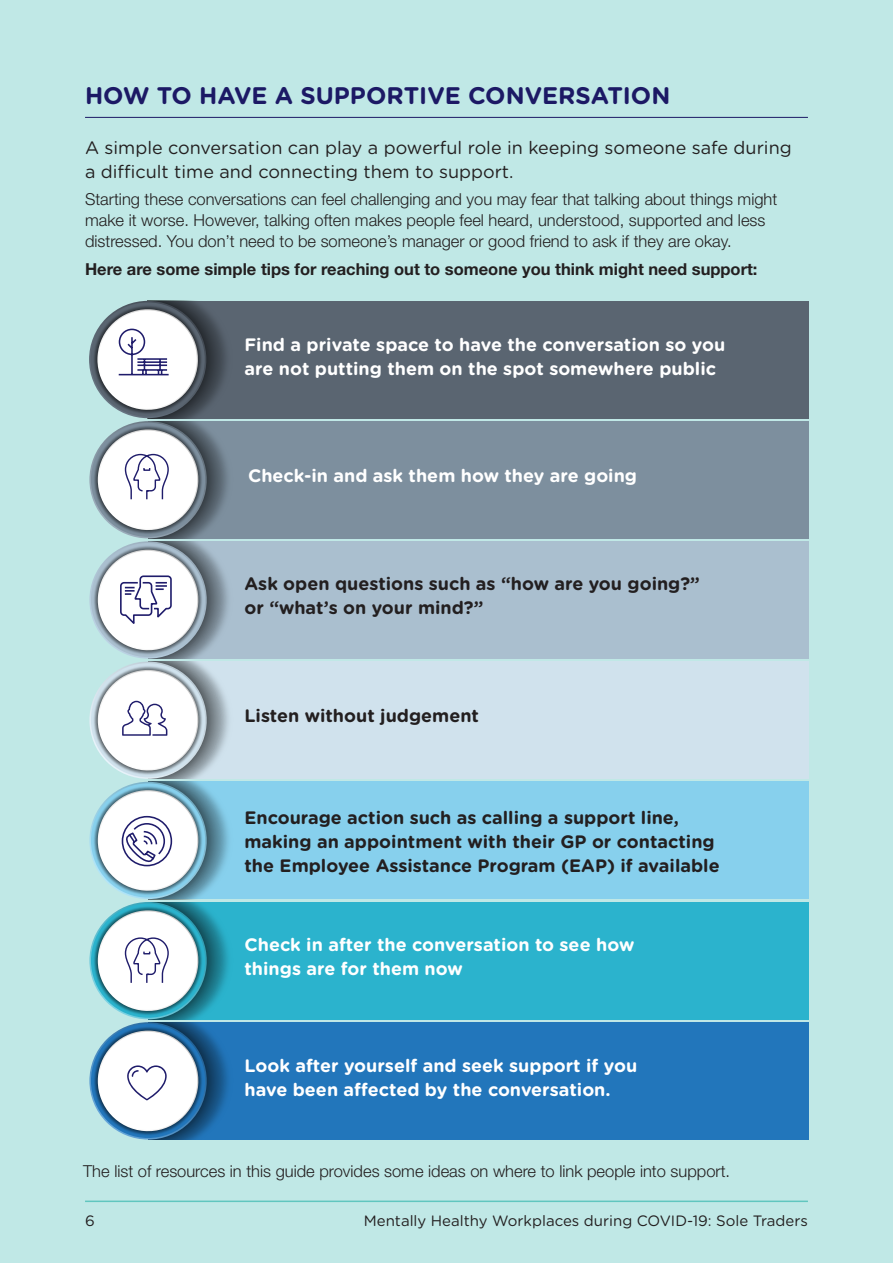
<style>
.page{position:relative;width:893px;height:1263px;background:#c0e8e6}
.page>*{position:absolute;margin:0;border:0;box-sizing:border-box;transform-origin:0 0}
.Heading_1{font:700 24px "Gotham Rounded";color:#1c1965}
.breakout{font:700 18px/24px "Gotham Rounded";color:#fff}
.breakout-2{font:700 18px/24px "Gotham Rounded";color:#231f20}
.breakout-3{font:18px/24px "Gotham Rounded";color:#231f20}
.t1{font:300 16.5px/21px "Helvetica Neue LT Std";color:#231f20}
.t2{font:700 16.5px "Helvetica Neue LT Std";color:#231f20}
.t3{font:15px "Gotham Rounded";color:#231f20}
</style>
<div class="page">
<hr style="left:85px;top:1200px;width:723px;height:2px;background:#61c6bf">
<hr style="left:85px;top:117px;width:723px;height:1px;background:#1c1965">
<div style="left:148px;top:661px;width:661px;height:118px;background:#d0e2ed"></div>
<div style="left:148px;top:782px;width:661px;height:117px;background:#87d0ed"></div>
<div style="left:148px;top:902px;width:661px;height:117px;background:#2bb3cd"></div>
<div style="left:148px;top:1022px;width:661px;height:117px;background:#2276bb"></div>
<div style="left:148px;top:541px;width:661px;height:118px;background:#aabfcf"></div>
<div style="left:148px;top:421px;width:661px;height:117px;background:#7d8f9e"></div>
<div style="left:148px;top:301px;width:661px;height:117px;background:#5a6571"></div>
<svg style="left:89px;top:300px;width:145px;height:840px"></svg>
<p class="Heading_1" style="left:85px;top:78px;width:587px">HOW TO HAVE A SUPPORTIVE CONVERSATION</p>
<p class="breakout-3" style="left:85px;top:135px;width:708px">A simple conversation can play a powerful role in keeping someone safe during a difficult time and connecting them to support.</p>
<p class="t1" style="left:85px;top:188px;width:694px">Starting these conversations can feel challenging and you may fear that talking about things might make it worse. However, talking often makes people feel heard, understood, supported and less distressed. You don’t need to be someone’s manager or good friend to ask if they are okay.</p>
<p class="t2" style="left:85px;top:258px;width:674px">Here are some simple tips for reaching out to someone you think might need support:</p>
<p class="breakout" style="left:244px;top:332px;width:482px">Find a private space to have the conversation so you are not putting them on the spot somewhere public</p>
<p class="breakout" style="left:248px;top:463px;width:390px">Check-in and ask them how they are going</p>
<p class="breakout-2" style="left:244px;top:571px;width:457px">Ask open questions such as “how are you going?” or “what’s on your mind?”</p>
<p class="breakout-2" style="left:244px;top:703px;width:236px">Listen without judgement</p>
<p class="breakout-2" style="left:244px;top:805px;width:477px">Encourage action such as calling a support line, making an appointment with their GP or contacting the Employee Assistance Program (EAP) if available</p>
<p class="breakout" style="left:244px;top:932px;width:391px">Check in after the conversation to see how things are for them now</p>
<p class="breakout" style="left:244px;top:1052px;width:394px">Look after yourself and seek support if you have been affected by the conversation.</p>
<p class="t1" style="left:83px;top:1160px;width:649px">The list of resources in this guide provides some ideas on where to link people into support.</p>
<p class="t3" style="left:85px;top:1211px;width:11px">6</p>
<p class="t3" style="left:364px;top:1211px;width:446px">Mentally Healthy Workplaces during COVID-19: Sole Traders</p>
</div>
